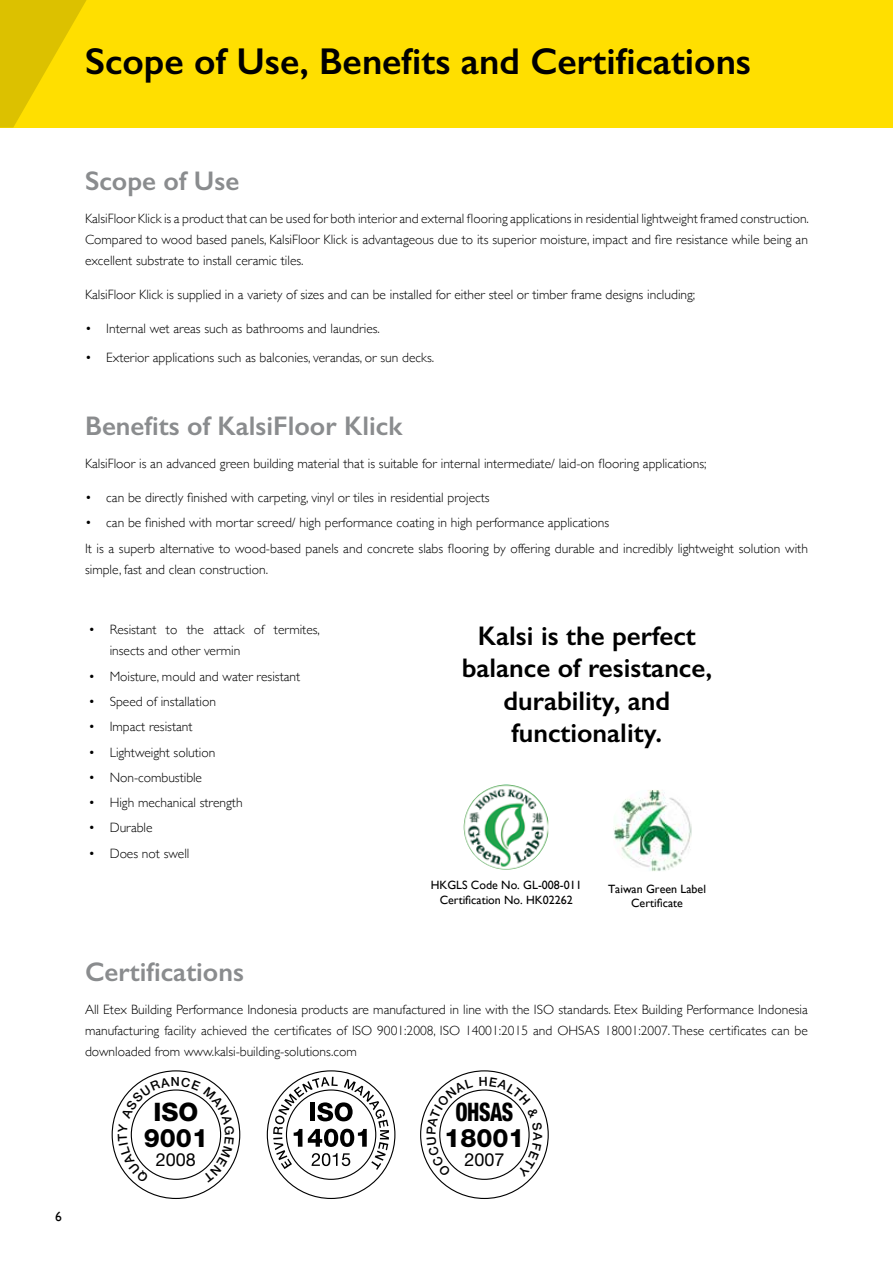
<style>
.page{position:relative;width:893px;height:1263px;background:#fff}
.page>*{position:absolute;margin:0;border:0;box-sizing:border-box;transform-origin:0 0}
.t1{font:600 37.5px "Gill Sans";color:#000}
.t2{font:600 27px/32.4px "Gill Sans";color:#000;text-align:center}
.t3{font:600 27px "Gill Sans";color:#8a8c8e}
.t4{font:800 25.5px/25.7px "Helvetica Neue LT Std";color:#000;text-align:center}
.t5{font:800 condensed 25.5px "Helvetica Neue LT Std";letter-spacing:-.025em;color:#000;scale:.84 1}
.t6{font:18px "Helvetica Neue LT Std";color:#000}
.t7{font:300 13.5px/21px "Gill Sans";color:#000;text-align:justify}
.t8{font:13.5px "Gill Sans";color:#000}
.t9{font:12px/14.4px "Gill Sans";color:#000;text-align:center}
</style>
<div class="page">
<div style="left:0;top:0;width:893px;height:128px;background:#ffdf00"></div>
<svg style="left:0;top:0;width:87px;height:128px"></svg>
<img style="left:614px;top:790px;width:78px;height:81px">
<img style="left:464px;top:785px;width:85px;height:84px;border-radius:42px">
<svg style="left:273px;top:1077px;width:116px;height:93px"></svg>
<svg style="left:118px;top:1077px;width:116px;height:106px"></svg>
<svg style="left:426px;top:1078px;width:47px;height:98px"></svg>
<svg style="left:479px;top:1077px;width:63px;height:100px"></svg>
<h1 class="t1" style="left:85px;top:39px;width:668px">Scope of Use, Benefits and Certifications</h1>
<p class="t8" style="left:55px;top:1209px;width:8px">6</p>
<h2 class="t3" style="left:85px;top:164px;width:156px">Scope of Use</h2>
<p class="t7" style="left:85px;top:208px;width:725px">KalsiFloor Klick is a product that can be used for both interior and external flooring applications in residential lightweight framed construction.<br>Compared to wood based panels, KalsiFloor Klick is advantageous due to its superior moisture, impact and fire resistance while being an excellent substrate to install ceramic tiles.</p>
<p class="t7" style="left:85px;top:284px;width:612px">KalsiFloor Klick is supplied in a variety of sizes and can be installed for either steel or timber frame designs including;</p>
<p class="t7" style="left:85px;top:317px;width:296px">• Internal wet areas such as bathrooms and laundries.</p>
<p class="t7" style="left:85px;top:347px;width:351px">• Exterior applications such as balconies, verandas, or sun decks.</p>
<h2 class="t3" style="left:85px;top:409px;width:319px">Benefits of KalsiFloor Klick</h2>
<p class="t7" style="left:85px;top:453px;width:623px">KalsiFloor is an advanced green building material that is suitable for internal intermediate/ laid-on flooring applications;</p>
<p class="t7" style="left:85px;top:486px;width:406px">• can be directly finished with carpeting, vinyl or tiles in residential projects</p>
<p class="t7" style="left:85px;top:510px;width:724px;line-height:25.2px">• can be finished with mortar screed/ high performance coating in high performance applications<br>It is a superb alternative to wood-based panels and concrete slabs flooring by offering durable and incredibly lightweight solution with</p>
<p class="t7" style="left:85px;top:558px;width:185px">simple, fast and clean construction.</p>
<p class="t7" style="left:110px;top:619px;width:212px;text-indent:-21px">• Resistant to the attack of termites, insects and other vermin</p>
<p class="t7" style="left:88px;top:665px;width:213px">• Moisture, mould and water resistant</p>
<p class="t7" style="left:88px;top:690px;width:129px">• Speed of installation</p>
<p class="t7" style="left:88px;top:716px;width:106px">• Impact resistant</p>
<p class="t7" style="left:88px;top:741px;width:128px">• Lightweight solution</p>
<p class="t7" style="left:88px;top:766px;width:115px">• Non-combustible</p>
<p class="t7" style="left:88px;top:791px;width:156px">• High mechanical strength</p>
<p class="t7" style="left:88px;top:817px;width:66px">• Durable</p>
<p class="t7" style="left:88px;top:842px;width:103px">• Does not swell</p>
<h2 class="t2" style="left:462px;top:619px;width:252px">Kalsi is the perfect balance of resistance, durability, and functionality.</h2>
<p class="t9" style="left:431px;top:878px;width:153px">HKGLS Code No. GL-008-011<br>Certification No. HK02262</p>
<p class="t9" style="left:608px;top:881px;width:99px">Taiwan Green Label<br>Certificate</p>
<h2 class="t3" style="left:85px;top:955px;width:160px">Certifications</h2>
<p class="t7" style="left:85px;top:999px;width:724px">All Etex Building Performance Indonesia products are manufactured in line with the ISO standards. Etex Building Performance Indonesia manufacturing facility achieved the certificates of ISO 9001:2008, ISO 14001:2015 and OHSAS 18001:2007. These certificates can be downloaded from www.kalsi-building-solutions.com</p>
<h3 class="t4" style="left:144px;top:1099px;width:66px">ISO<br>9001</h3>
<h3 class="t6" style="left:156px;top:1149px;width:42px">2008</h3>
<h3 class="t5" style="left:456px;top:1096px;width:70px">OHSAS</h3>
<h3 class="t4" style="left:444px;top:1125px;width:82px">18001</h3>
<h3 class="t6" style="left:464px;top:1149px;width:42px">2007</h3>
</div>
